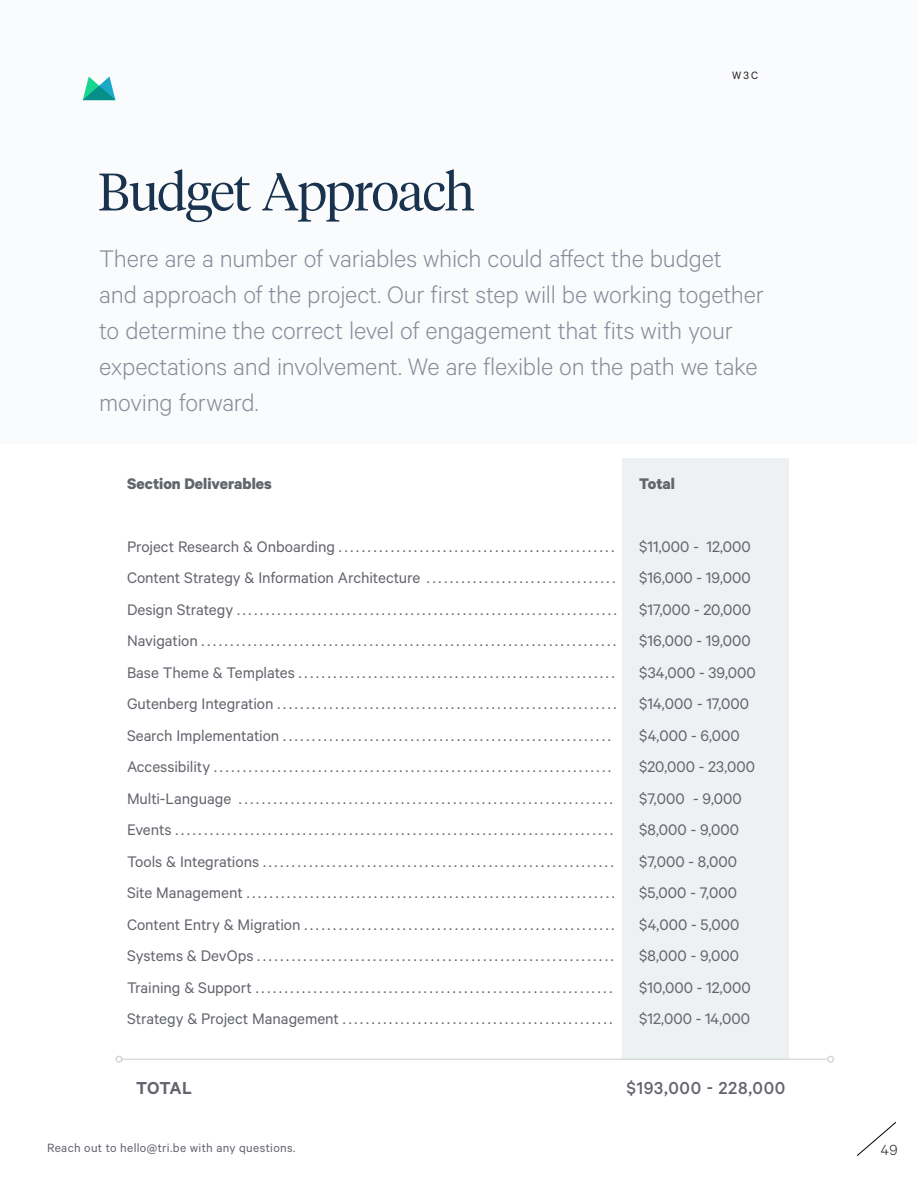
<style>
.page{position:relative;width:918px;height:1188px;background:#fff}
.page>*{position:absolute;margin:0;border:0;box-sizing:border-box;transform-origin:0 0}
.t1{font:300 52.5px "Tiempos Headline";letter-spacing:-.02em;color:#19324d}
.t2{font:300 27px/36px "Calibre";letter-spacing:-.01em;color:#888c9a}
.BC{font:500 19.5px "Calibre";letter-spacing:.03em;color:#63656d}
.BC-2{font:600 19.5px "Calibre";color:#63656d}
.BC-3{font:17.25px "Calibre";letter-spacing:-.005em;color:#63656d}
.BC-4{font:700 17.25px "Calibre";color:#63656d}
.t3{font:300 16.5px "Calibre";color:#231f20}
.t4{font:13.5px "Calibre";letter-spacing:.025em;color:#63656d}
.t5{font:12px "Calibre";color:#231f20}
</style>
<div class="page">
<div style="left:0;top:0;width:918px;height:444px;background:#fafbfd"></div>
<svg style="left:83px;top:76px;width:32px;height:24px"></svg>
<svg style="left:856px;top:1122px;width:40px;height:34px"></svg>
<div style="left:622px;top:458px;width:167px;height:601px;background:#edf1f3"></div>
<hr style="left:122px;top:1059px;width:706px;height:1px;background:#d2d3d2">
<div style="left:115px;top:1056px;width:7px;height:7px;border:1px solid #d2d3d2;border-radius:50%"></div>
<div style="left:827px;top:1056px;width:7px;height:7px;border:1px solid #d2d3d2;border-radius:50%"></div>
<p class="t5" style="left:732px;top:69px;width:28px">W3C</p>
<h1 class="t1" style="left:98px;top:156px;width:378px">Budget Approach</h1>
<h3 class="t2" style="left:99px;top:239px;width:666px">There are a number of variables which could affect the budget and approach of the project. Our first step will be working together to determine the correct level of engagement that fits with your expectations and involvement. We are flexible on the path we take moving forward.</h3>
<p class="BC-4" style="left:127px;top:473px;width:146px">Section Deliverables</p>
<p class="BC-3" style="left:127px;top:536px;width:489px">Project Research &amp; Onboarding ................................................</p>
<p class="BC-3" style="left:127px;top:568px;width:490px">Content Strategy &amp; Information Architecture . . . . . . . . . . . . . . . . . . . . . . . . . . . . . . . . .</p>
<p class="BC-3" style="left:127px;top:599px;width:491px">Design Strategy ..................................................................</p>
<p class="BC-3" style="left:127px;top:631px;width:491px">Navigation ........................................................................</p>
<p class="BC-3" style="left:127px;top:662px;width:489px">Base Theme &amp; Templates .......................................................</p>
<p class="BC-3" style="left:127px;top:694px;width:491px">Gutenberg Integration ...........................................................</p>
<p class="BC-3" style="left:127px;top:725px;width:485px">Search Implementation .........................................................</p>
<p class="BC-3" style="left:127px;top:757px;width:486px">Accessibility .....................................................................</p>
<p class="BC-3" style="left:127px;top:788px;width:487px">Multi-Language .................................................................</p>
<p class="BC-3" style="left:127px;top:820px;width:488px">Events ............................................................................</p>
<p class="BC-3" style="left:127px;top:851px;width:488px">Tools &amp; Integrations .............................................................</p>
<p class="BC-3" style="left:127px;top:883px;width:489px">Site Management ................................................................</p>
<p class="BC-3" style="left:127px;top:914px;width:489px">Content Entry &amp; Migration ......................................................</p>
<p class="BC-3" style="left:127px;top:946px;width:488px">Systems &amp; DevOps ..............................................................</p>
<p class="BC-3" style="left:127px;top:977px;width:487px">Training &amp; Support ..............................................................</p>
<p class="BC-3" style="left:127px;top:1009px;width:487px">Strategy &amp; Project Management ...............................................</p>
<p class="BC-4" style="left:639px;top:473px;width:37px">Total</p>
<p class="BC-3" style="left:639px;top:536px;width:113px">$11,000 - 12,000</p>
<p class="BC-3" style="left:639px;top:568px;width:113px">$16,000 - 19,000</p>
<p class="BC-3" style="left:639px;top:599px;width:113px">$17,000 - 20,000</p>
<p class="BC-3" style="left:639px;top:631px;width:113px">$16,000 - 19,000</p>
<p class="BC-3" style="left:639px;top:662px;width:118px">$34,000 - 39,000</p>
<p class="BC-3" style="left:639px;top:694px;width:111px">$14,000 - 17,000</p>
<p class="BC-3" style="left:639px;top:725px;width:102px">$4,000 - 6,000</p>
<p class="BC-3" style="left:639px;top:757px;width:117px">$20,000 - 23,000</p>
<p class="BC-3" style="left:639px;top:788px;width:104px">$7,000 - 9,000</p>
<p class="BC-3" style="left:639px;top:820px;width:101px">$8,000 - 9,000</p>
<p class="BC-3" style="left:639px;top:851px;width:99px">$7,000 - 8,000</p>
<p class="BC-3" style="left:639px;top:883px;width:99px">$5,000 - 7,000</p>
<p class="BC-3" style="left:639px;top:914px;width:102px">$4,000 - 5,000</p>
<p class="BC-3" style="left:639px;top:946px;width:101px">$8,000 - 9,000</p>
<p class="BC-3" style="left:639px;top:977px;width:113px">$10,000 - 12,000</p>
<p class="BC-3" style="left:639px;top:1009px;width:112px">$12,000 - 14,000</p>
<p class="BC-2" style="left:136px;top:1077px;width:57px">TOTAL</p>
<p class="BC" style="left:627px;top:1077px;width:160px">$193,000 - 228,000</p>
<p class="t4" style="left:47px;top:1140px;width:250px">Reach out to hello@tri.be with any questions.</p>
<p class="t3" style="left:881px;top:1141px;width:18px">49</p>
</div>
